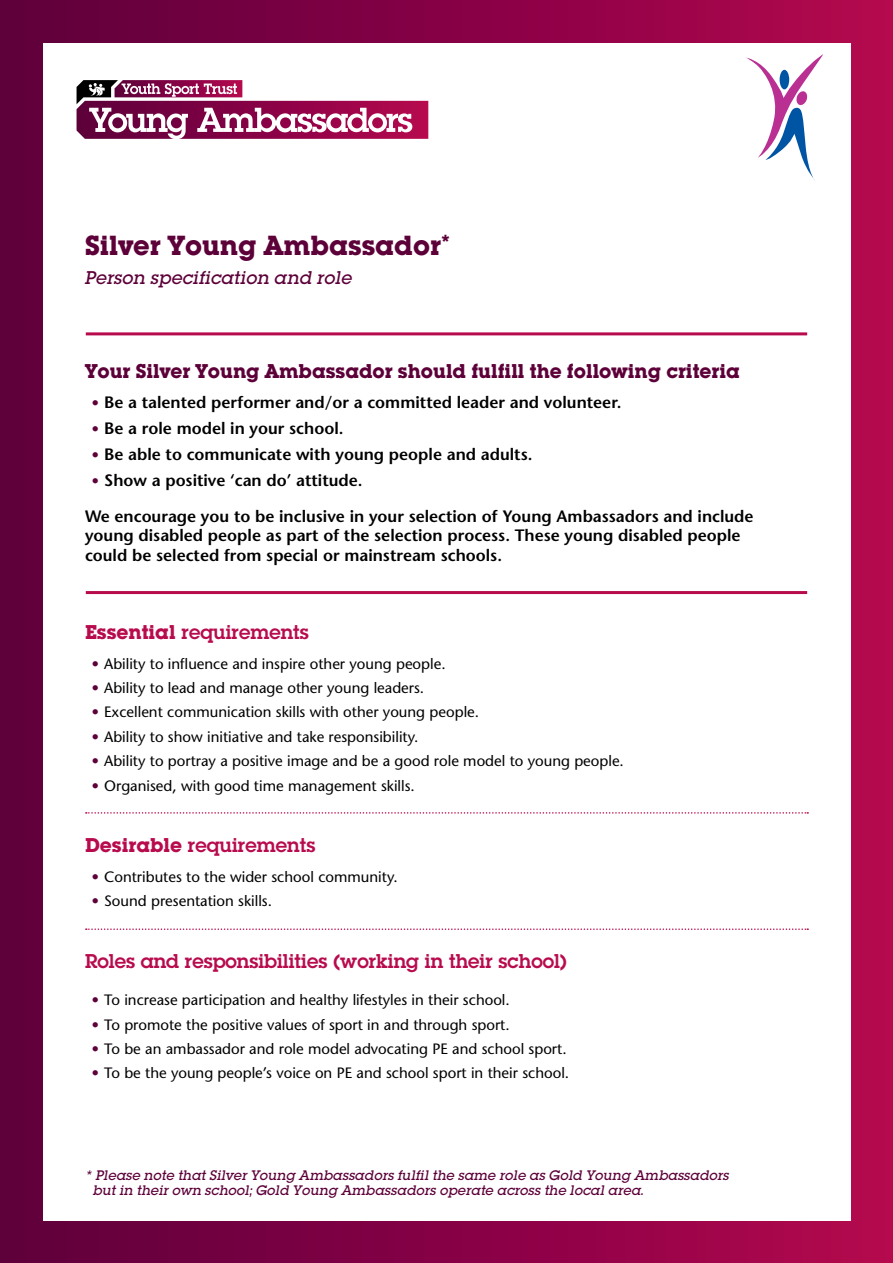
<style>
.page{position:relative;width:893px;height:1263px;background:#fff}
.page>*{position:absolute;margin:0;border:0;box-sizing:border-box;transform-origin:0 0}
.t1{font:700 27px "Lubalin Graph Std";color:#5d0039}
.t2{font:600 19.5px "Lubalin Graph Std";color:#b80b4d}
.t3{font:700 19.5px "Lubalin Graph Std";color:#5d0039}
.t4{font:italic 500 18px "Lubalin Graph Std";color:#5d0039}
.t5{font:600 16.5px/35.2px "Stone Sans Std";color:#000}
.t6{font:500 15px "Stone Sans Std";color:#000}
.t7{font:italic 500 13.5px/15.1px "Lubalin Graph Std";color:#5d0039}
.s1{font-weight:700;font-size:15px;color:#5d0039}
.s2{font-weight:700}
.s3{font-weight:700;color:#5d0039}
</style>
<div class="page">
<div style="left:0;top:0;width:893px;height:1263px;background:linear-gradient(to right,#5f023f,#b60e54)"></div>
<div style="left:43px;top:43px;width:807px;height:1177px;background:#fff"></div>
<svg style="left:77px;top:80px;width:351px;height:59px"></svg>
<svg style="left:746px;top:54px;width:77px;height:127px"></svg>
<hr style="left:86px;top:591px;width:721px;height:3px;background:#b80b4d">
<svg style="left:86px;top:812px;width:722px;height:2px"></svg>
<svg style="left:86px;top:928px;width:722px;height:2px"></svg>
<hr style="left:86px;top:332px;width:721px;height:3px;background:#b80b4d">
<h1 class="t1" style="left:85px;top:228px;width:367px">Silver Young Ambassador<sup>*</sup></h1>
<p class="t4" style="left:85px;top:267px;width:269px">Person specification and role</p>
<h2 class="t3" style="left:85px;top:358px;width:656px">Your Silver Young Ambassador should fulfill the following criteria</h2>
<p class="t5" style="left:91px;top:384px;width:532px"><span class="s1">•</span> Be a talented performer and/or a committed leader and volunteer.</p>
<p class="t5" style="left:91px;top:411px;width:254px"><span class="s1">•</span> Be a role model in your school.</p>
<p class="t5" style="left:91px;top:437px;width:442px"><span class="s1">•</span> Be able to communicate with young people and adults.</p>
<p class="t5" style="left:85px;top:463px;width:670px;text-indent:6px"><span class="s1">•</span> Show a positive ‘can do’ attitude.<br>We encourage you to be inclusive in your selection of Young Ambassadors and include</p>
<p class="t5" style="left:85px;top:526px;width:657px;line-height:19.8px">young disabled people as part of the selection process. These young disabled people could be selected from special or mainstream schools.</p>
<h2 class="t2" style="left:85px;top:619px;width:225px"><span class="s2">Essential</span> requirements</h2>
<p class="t6" style="left:91px;top:654px;width:356px"><span class="s3">•</span> Ability to influence and inspire other young people.</p>
<p class="t6" style="left:91px;top:679px;width:334px"><span class="s3">•</span> Ability to lead and manage other young leaders.</p>
<p class="t6" style="left:91px;top:703px;width:389px"><span class="s3">•</span> Excellent communication skills with other young people.</p>
<p class="t6" style="left:91px;top:728px;width:328px"><span class="s3">•</span> Ability to show initiative and take responsibility.</p>
<p class="t6" style="left:91px;top:752px;width:534px"><span class="s3">•</span> Ability to portray a positive image and be a good role model to young people.</p>
<p class="t6" style="left:91px;top:776px;width:325px"><span class="s3">•</span> Organised, with good time management skills.</p>
<h2 class="t2" style="left:85px;top:832px;width:232px"><span class="s2">Desirable</span> requirements</h2>
<p class="t6" style="left:91px;top:868px;width:308px"><span class="s3">•</span> Contributes to the wider school community.</p>
<p class="t6" style="left:91px;top:892px;width:182px"><span class="s3">•</span> Sound presentation skills.</p>
<h2 class="t2" style="left:85px;top:948px;width:483px">Roles and responsibilities (working in their school)</h2>
<p class="t6" style="left:91px;top:991px;width:420px"><span class="s3">•</span> To increase participation and healthy lifestyles in their school.</p>
<p class="t6" style="left:91px;top:1015px;width:420px"><span class="s3">•</span> To promote the positive values of sport in and through sport.</p>
<p class="t6" style="left:91px;top:1040px;width:477px"><span class="s3">•</span> To be an ambassador and role model advocating PE and school sport.</p>
<p class="t6" style="left:91px;top:1064px;width:479px"><span class="s3">•</span> To be the young people’s voice on PE and school sport in their school.</p>
<p class="t7" style="left:93px;top:1168px;width:638px;text-indent:-7px">* Please note that Silver Young Ambassadors fulfil the same role as Gold Young Ambassadors but in their own school; Gold Young Ambassadors operate across the local area.</p>
</div>
